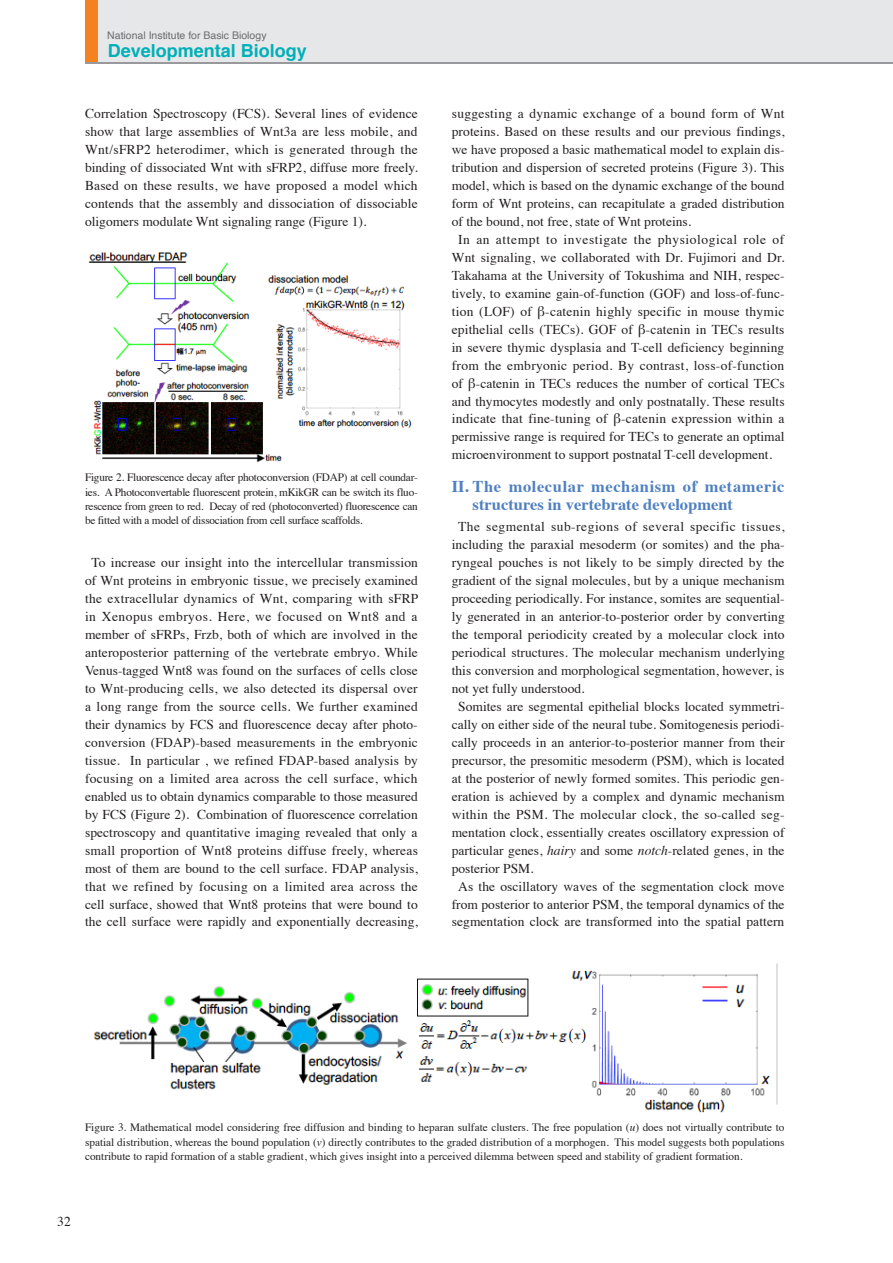
<style>
.page{position:relative;width:893px;height:1263px;background:#fff}
.page>*{position:absolute;margin:0;border:0;box-sizing:border-box;transform-origin:0 0}
.t1{font:700 18px "Helvetica";color:#00b0b8}
.t2{font:700 16.5px/18px "Times";color:#5080c1}
.t3{font:13.5px/18px "Times";letter-spacing:.005em;color:#231f20;text-align:justify}
.t4{font:13.5px "Times";letter-spacing:.035em;color:#231f20}
.t5{font:13.5px "Times";letter-spacing:.04em;color:#231f20}
.t6{font:11.25px/14.2px "Times";letter-spacing:-.01em;color:#231f20;text-align:justify}
.t7{font:10.5px "Helvetica";color:#6c6d70}
.s1{font-style:italic}
</style>
<div class="page">
<div style="left:85px;top:0;width:808px;height:64px;background:#e6e7e9"></div>
<img style="left:89px;top:252px;width:323px;height:211px">
<div style="left:85px;top:0;width:13px;height:64px;background:#f58220"></div>
<hr style="left:85px;top:62px;width:808px;height:2px;background:#97999c">
<img style="left:93px;top:963px;width:685px;height:150px">
<p class="t7" style="left:107px;top:27px;width:161px">National Institute for Basic Biology</p>
<h1 class="t1" style="left:108px;top:36px;width:201px">Developmental Biology</h1>
<p class="t3" style="left:85px;top:103px;width:334px">Correlation Spectroscopy (FCS). Several lines of evidence show that large assemblies of Wnt3a are less mobile, and Wnt/sFRP2 heterodimer, which is generated through the binding of dissociated Wnt with sFRP2, diffuse more freely.<br>Based on these results, we have proposed a model which contends that the assembly and dissociation of dissociable oligomers modulate Wnt signaling range (Figure 1).</p>
<p class="t6" style="left:85px;top:469px;width:334px">Figure 2. Fluorescence decay after photoconversion (FDAP) at cell coundar&shy;ies. A Photoconvertable fluorescent protein, mKikGR can be switch its fluo&shy;rescence from green to red. Decay of red (photoconverted) fluorescence can be fitted with a model of dissociation from cell surface scaffolds.</p>
<p class="t3" style="left:85px;top:552px;width:335px;text-align:center">To increase our insight into the intercellular transmission of Wnt proteins in embryonic tissue, we precisely examined the extracellular dynamics of Wnt, comparing with sFRP in Xenopus embryos. Here, we focused on Wnt8 and a member of sFRPs, Frzb, both of which are involved in the anteroposterior patterning of the vertebrate embryo. While Venus-tagged Wnt8 was found on the surfaces of cells close to Wnt-producing cells, we also detected its dispersal over a long range from the source cells. We further examined their dynamics by FCS and fluorescence decay after photo&shy;conversion (FDAP)-based measurements in the embryonic tissue. In particular , we refined FDAP-based analysis by focusing on a limited area across the cell surface, which enabled us to obtain dynamics comparable to those measured by FCS (Figure 2). Combination of fluorescence correlation spectroscopy and quantitative imaging revealed that only a small proportion of Wnt8 proteins diffuse freely, whereas most of them are bound to the cell surface. FDAP analysis, that we refined by focusing on a limited area across the cell surface, showed that Wnt8 proteins that were bound to the cell surface were rapidly and exponentially decreasing,</p>
<p class="t3" style="left:452px;top:103px;width:334px">suggesting a dynamic exchange of a bound form of Wnt</p>
<p class="t3" style="left:452px;top:121px;width:334px">proteins. Based on these results and our previous findings,</p>
<p class="t3" style="left:452px;top:139px;width:334px">we have proposed a basic mathematical model to explain dis-</p>
<p class="t3" style="left:452px;top:157px;width:334px">tribution and dispersion of secreted proteins (Figure 3). This</p>
<p class="t3" style="left:452px;top:175px;width:334px">model, which is based on the dynamic exchange of the bound</p>
<p class="t3" style="left:452px;top:193px;width:334px">form of Wnt proteins, can recapitulate a graded distribution</p>
<p class="t3" style="left:452px;top:211px;width:241px">of the bound, not free, state of Wnt proteins.</p>
<p class="t5" style="left:458px;top:227px;width:328px">In an attempt to investigate the physiological role of</p>
<p class="t3" style="left:452px;top:247px;width:334px">Wnt signaling, we collaborated with Dr. Fujimori and Dr.</p>
<p class="t3" style="left:452px;top:265px;width:334px">Takahama at the University of Tokushima and NIH, respec-</p>
<p class="t3" style="left:452px;top:283px;width:334px">tively, to examine gain-of-function (GOF) and loss-of-func-</p>
<p class="t3" style="left:452px;top:301px;width:334px">tion (LOF) of β-catenin highly specific in mouse thymic</p>
<p class="t3" style="left:452px;top:319px;width:334px">epithelial cells (TECs). GOF of β-catenin in TECs results</p>
<p class="t3" style="left:452px;top:337px;width:334px">in severe thymic dysplasia and T-cell deficiency beginning</p>
<p class="t3" style="left:452px;top:355px;width:334px">from the embryonic period. By contrast, loss-of-function</p>
<p class="t3" style="left:452px;top:373px;width:334px">of β-catenin in TECs reduces the number of cortical TECs</p>
<p class="t3" style="left:452px;top:391px;width:334px">and thymocytes modestly and only postnatally. These results</p>
<p class="t3" style="left:452px;top:409px;width:334px">indicate that fine-tuning of β-catenin expression within a</p>
<p class="t3" style="left:452px;top:427px;width:334px">permissive range is required for TECs to generate an optimal</p>
<p class="t3" style="left:452px;top:445px;width:322px">microenvironment to support postnatal T-cell development.</p>
<p class="t2" style="left:473px;top:476px;width:313px;text-indent:-21px">II. The molecular mechanism of metameric structures in vertebrate development</p>
<p class="t4" style="left:458px;top:514px;width:328px">The segmental sub-regions of several specific tissues,</p>
<p class="t3" style="left:452px;top:534px;width:334px">including the paraxial mesoderm (or somites) and the pha-</p>
<p class="t3" style="left:452px;top:552px;width:334px">ryngeal pouches is not likely to be simply directed by the</p>
<p class="t3" style="left:452px;top:570px;width:334px">gradient of the signal molecules, but by a unique mechanism</p>
<p class="t3" style="left:452px;top:588px;width:334px">proceeding periodically. For instance, somites are sequential-</p>
<p class="t3" style="left:452px;top:606px;width:334px">ly generated in an anterior-to-posterior order by converting</p>
<p class="t3" style="left:452px;top:624px;width:334px">the temporal periodicity created by a molecular clock into</p>
<p class="t3" style="left:452px;top:642px;width:334px">periodical structures. The molecular mechanism underlying</p>
<p class="t3" style="left:452px;top:660px;width:334px">this conversion and morphological segmentation, however, is</p>
<p class="t3" style="left:452px;top:678px;width:134px">not yet fully understood.</p>
<p class="t3" style="left:458px;top:696px;width:328px">Somites are segmental epithelial blocks located symmetri-</p>
<p class="t3" style="left:452px;top:714px;width:334px">cally on either side of the neural tube. Somitogenesis periodi-</p>
<p class="t3" style="left:452px;top:732px;width:334px">cally proceeds in an anterior-to-posterior manner from their</p>
<p class="t3" style="left:452px;top:750px;width:334px">precursor, the presomitic mesoderm (PSM), which is located</p>
<p class="t3" style="left:452px;top:768px;width:334px">at the posterior of newly formed somites. This periodic gen-</p>
<p class="t3" style="left:452px;top:786px;width:334px">eration is achieved by a complex and dynamic mechanism</p>
<p class="t3" style="left:452px;top:804px;width:334px">within the PSM. The molecular clock, the so-called seg-</p>
<p class="t3" style="left:452px;top:822px;width:334px">mentation clock, essentially creates oscillatory expression of</p>
<p class="t3" style="left:452px;top:840px;width:334px">particular genes, <span class="s1">hairy</span> and some <span class="s1">notch</span>-related genes, in the</p>
<p class="t3" style="left:452px;top:858px;width:83px">posterior PSM.</p>
<p class="t3" style="left:458px;top:876px;width:328px">As the oscillatory waves of the segmentation clock move</p>
<p class="t3" style="left:452px;top:894px;width:334px">from posterior to anterior PSM, the temporal dynamics of the</p>
<p class="t3" style="left:452px;top:912px;width:334px">segmentation clock are transformed into the spatial pattern</p>
<p class="t6" style="left:85px;top:1119px;width:701px">Figure 3. Mathematical model considering free diffusion and binding to heparan sulfate clusters. The free population (<span class="s1">u</span>) does not virtually contribute to spatial distribution, whereas the bound population (<span class="s1">v</span>) directly contributes to the graded distribution of a morphogen. This model suggests both populations contribute to rapid formation of a stable gradient, which gives insight into a perceived dilemma between speed and stability of gradient formation.</p>
<p class="t3" style="left:57px;top:1211px;width:15px">32</p>
</div>
